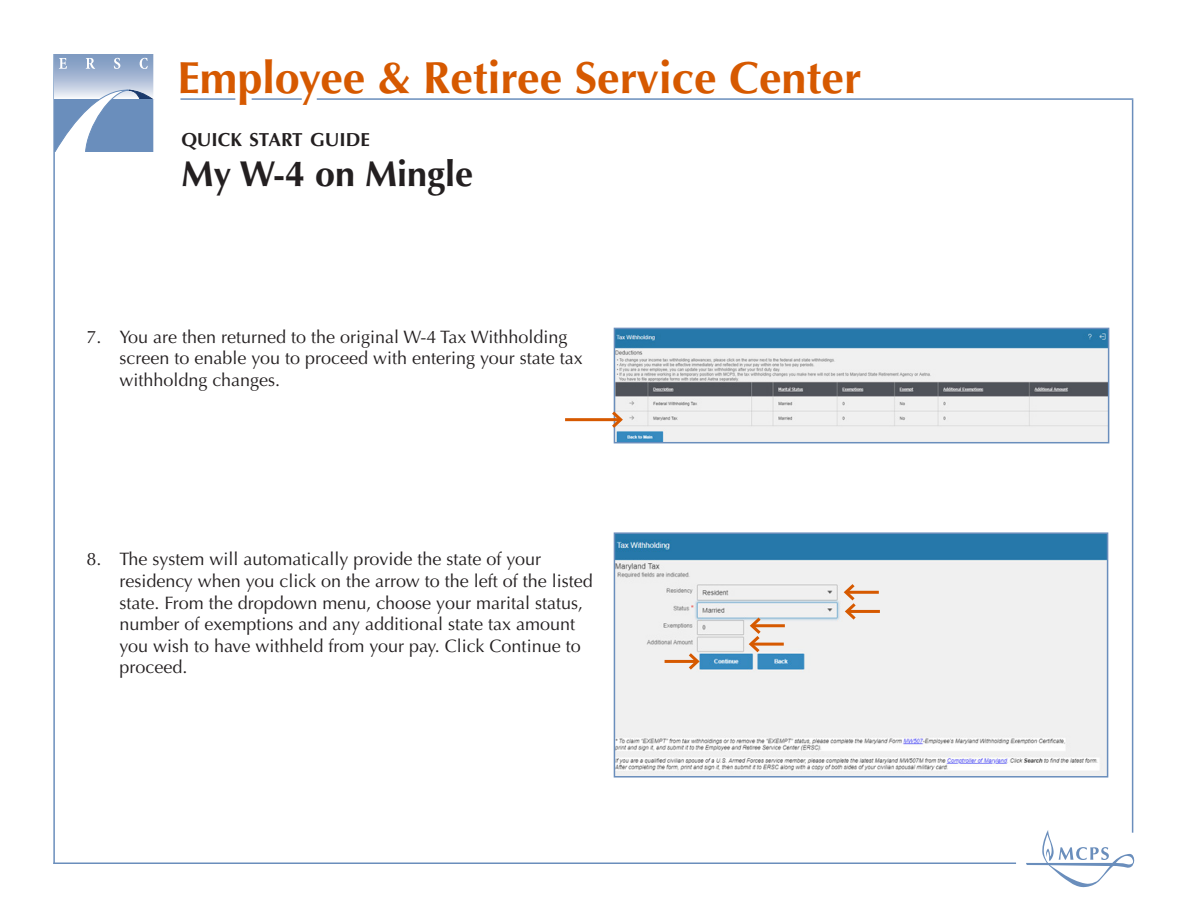
<style>
.page{position:relative;width:1188px;height:918px;background:#fff}
.page>*{position:absolute;margin:0;border:0;box-sizing:border-box;transform-origin:0 0}
.t1{font:700 45px "Optima LT Std";color:#d65900}
.t2{font:700 36px "Optima LT Std";color:#231f20}
.t3{font:700 18.9px "Optima LT Std";color:#231f20}
.t4{font:18px/21.6px "Optima LT Std";color:#231f20}
</style>
<div class="page">
<hr style="left:53px;top:54px;width:2px;height:810px;background:#6a8ebc">
<hr style="left:180px;top:98px;width:55px;height:2px;background:#6a8ebc">
<hr style="left:252px;top:98px;width:50px;height:2px;background:#6a8ebc">
<hr style="left:317px;top:98px;width:816px;height:2px;background:#6a8ebc">
<hr style="left:1132px;top:100px;width:1px;height:733px;background:#6a8ebc">
<hr style="left:53px;top:862px;width:963px;height:2px;background:#6a8ebc">
<svg style="left:1026px;top:830px;width:108px;height:57px"></svg>
<svg style="left:54px;top:54px;width:100px;height:97px;background:#98afcf"></svg>
<img style="left:617px;top:331px;width:489px;height:109px">
<div style="left:614px;top:328px;width:495px;height:115px;border:2px solid #6a8ebc"></div>
<hr style="left:565px;top:418px;width:56px;height:3px;background:#d65900">
<svg style="left:609px;top:408px;width:16px;height:23px"></svg>
<img style="left:617px;top:535px;width:488px;height:240px">
<div style="left:614px;top:532px;width:494px;height:246px;border:2px solid #6a8ebc"></div>
<hr style="left:846px;top:591px;width:33px;height:3px;background:#d65900">
<hr style="left:751px;top:643px;width:33px;height:3px;background:#d65900">
<hr style="left:665px;top:660px;width:32px;height:3px;background:#d65900">
<svg style="left:686px;top:650px;width:16px;height:23px"></svg>
<hr style="left:847px;top:610px;width:33px;height:3px;background:#d65900">
<svg style="left:842px;top:581px;width:17px;height:42px"></svg>
<hr style="left:752px;top:624px;width:33px;height:3px;background:#d65900">
<svg style="left:746px;top:614px;width:18px;height:41px"></svg>
<h1 class="t1" style="left:177px;top:52px;width:686px">Employee &amp; Retiree Service Center</h1>
<p class="t3" style="left:181px;top:128px;width:190px">QUICK START GUIDE</p>
<h2 class="t2" style="left:181px;top:153px;width:293px">My W-4 on Mingle</h2>
<p class="t4" style="left:119px;top:326px;width:465px;text-indent:-33px">7. You are then returned to the original W-4 Tax Withholding screen to enable you to proceed with entering your state tax withholdng changes.</p>
<p class="t4" style="left:119px;top:549px;width:475px;text-indent:-33px">8. The system will automatically provide the state of your residency when you click on the arrow to the left of the listed state. From the dropdown menu, choose your marital status, number of exemptions and any additional state tax amount you wish to have withheld from your pay. Click Continue to proceed.</p>
</div>
